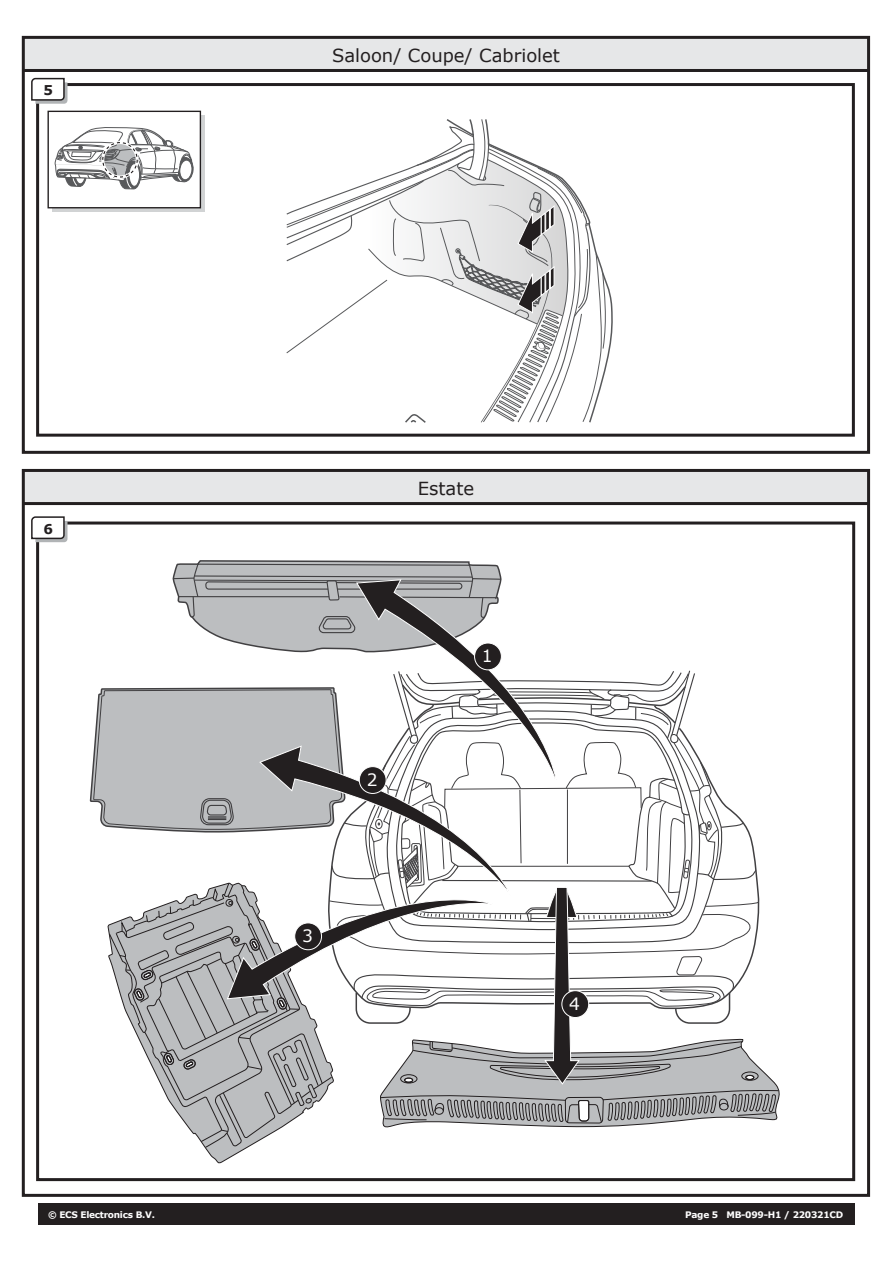
<style>
.page{position:relative;width:893px;height:1263px;background:#fff}
.page>*{position:absolute;margin:0;border:0;box-sizing:border-box;transform-origin:0 0}
.t1{font:18px "Verdana";color:#231f20}
.t2{font:17.1px "Verdana";color:#fff}
.t3{font:700 13.5px "Verdana";color:#231f20}
.t4{font:700 9px "Verdana";letter-spacing:-.03em;color:#fff}
</style>
<div class="page">
<div style="left:38px;top:1203px;width:817px;height:21px;background:#231f20"></div>
<div style="left:36px;top:521px;width:819px;height:660px;border:3px solid #231f20"></div>
<svg style="left:31px;top:516px;width:37px;height:26px"></svg>
<svg style="left:91px;top:560px;width:689px;height:603px"></svg>
<div style="left:562px;top:991px;width:27px;height:26px;background:#231f20;border-radius:50%"></div>
<div style="left:561px;top:990px;width:28px;height:28px;border:1px solid #fff;border-radius:50%"></div>
<div style="left:23px;top:470px;width:846px;height:33px;background:#e6e7e8"></div>
<div style="left:22px;top:469px;width:848px;height:728px;border:3px solid #231f20"></div>
<hr style="left:23px;top:502px;width:846px;height:3px;background:#231f20">
<div style="left:53px;top:115px;width:152px;height:96px;background:linear-gradient(to bottom,#c9cbcc,#cacccd)"></div>
<div style="left:48px;top:111px;width:153px;height:97px;background:#fff;border:1px solid #231f20"></div>
<svg style="left:286px;top:119px;width:327px;height:304px"></svg>
<svg style="left:54px;top:127px;width:140px;height:62px"></svg>
<div style="left:101px;top:141px;width:38px;height:38px;border:3px solid #fff;border-radius:50%"></div>
<div style="left:102px;top:142px;width:36px;height:36px;border:1px dashed #231f20;border-radius:50%"></div>
<div style="left:36px;top:83px;width:819px;height:354px;border:3px solid #231f20"></div>
<svg style="left:31px;top:77px;width:37px;height:27px"></svg>
<div style="left:23px;top:37px;width:846px;height:33px;background:#e6e7e8"></div>
<div style="left:22px;top:36px;width:848px;height:418px;border:3px solid #231f20"></div>
<hr style="left:23px;top:69px;width:846px;height:3px;background:#231f20">
<h3 class="t3" style="left:43px;top:81px;width:11px">5</h3>
<h3 class="t3" style="left:43px;top:519px;width:11px">6</h3>
<h1 class="t1" style="left:332px;top:43px;width:230px">Saloon/ Coupe/ Cabriolet</h1>
<h1 class="t1" style="left:418px;top:476px;width:58px">Estate</h1>
<h2 class="t2" style="left:367px;top:768px;width:12px">2</h2>
<h2 class="t2" style="left:302px;top:924px;width:12px">3</h2>
<h2 class="t2" style="left:482px;top:644px;width:12px">1</h2>
<h2 class="t2" style="left:569px;top:992px;width:12px">4</h2>
<p class="t4" style="left:48px;top:1208px;width:108px">© ECS Electronics B.V.</p>
<p class="t4" style="left:685px;top:1208px;width:159px">Page 5 MB-099-H1 / 220321CD</p>
</div>
